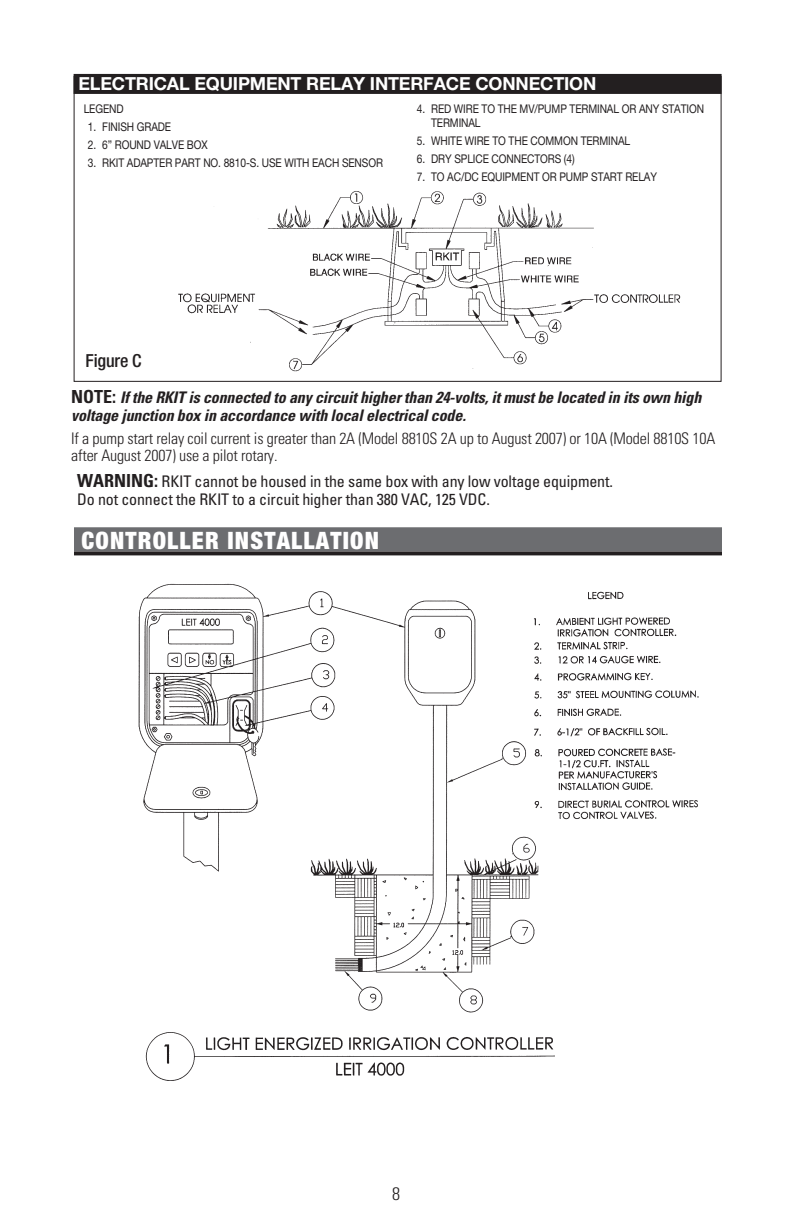
<style>
.page{position:relative;width:792px;height:1224px;background:#fff}
.page>*{position:absolute;margin:0;border:0;box-sizing:border-box;transform-origin:0 0}
._1_big_head{font:900 condensed 24px "Helvetica Neue";letter-spacing:.05em;color:#fff}
._1_head{font:700 18px "Helvetica Neue";letter-spacing:-.01em;color:#fff}
._3a_body_bold{font:500 condensed 18px "Helvetica Neue";letter-spacing:-.01em;color:#231f20}
.t1{font:300 condensed 18px "Univers";color:#231f20}
._55__Note{font:italic 700 condensed 16px/18px "Univers";letter-spacing:-.01em;color:#231f20}
._3_8pt_body{font:300 condensed 16px/17px "Univers";letter-spacing:-.01em;color:#231f20}
._5__IMPORTANT{font:condensed 16px/18px "Univers";letter-spacing:-.01em;color:#231f20}
.t2{font:12px/14px "Helvetica Neue";letter-spacing:-.01em;color:#231f20;scale:.85 1}
.s1{font-style:normal;font-size:18px}
.s2{font-weight:700;font-size:18px}
</style>
<div class="page">
<div style="left:74px;top:527px;width:648px;height:24px;background:#6c6d70"></div>
<svg style="left:74px;top:551px;width:648px;height:4px;background:#353233"></svg>
<img style="left:138px;top:583px;width:561px;height:498px">
<img style="left:178px;top:191px;width:503px;height:181px">
<div style="left:74px;top:74px;width:648px;height:20px;background:#231f20"></div>
<p class="_1_head" style="left:78px;top:72px;width:520px">ELECTRICAL EQUIPMENT RELAY INTERFACE CONNECTION</p>
<p class="t2" style="left:84px;top:102px;width:48px">LEGEND</p>
<p class="t2" style="left:88px;top:120px;width:99px">1. FINISH GRADE</p>
<p class="t2" style="left:88px;top:138px;width:142px">2. 6” ROUND VALVE BOX</p>
<p class="t2" style="left:88px;top:156px;width:349px">3. RKIT ADAPTER PART NO. 8810-S. USE WITH EACH SENSOR</p>
<p class="t2" style="left:431px;top:102px;width:323px;text-indent:-14px">4. RED WIRE TO THE MV/PUMP TERMINAL OR ANY STATION<br>TERMINAL</p>
<p class="t2" style="left:417px;top:134px;width:253px">5. WHITE WIRE TO THE COMMON TERMINAL</p>
<p class="t2" style="left:417px;top:152px;width:187px">6. DRY SPLICE CONNECTORS (4)</p>
<p class="t2" style="left:417px;top:170px;width:284px">7. TO AC/DC EQUIPMENT OR PUMP START RELAY</p>
<p class="_3a_body_bold" style="left:86px;top:350px;width:58px">Figure C</p>
<p class="_55__Note" style="left:71px;top:388px;width:632px"><span class="s1">NOTE:</span> If the RKIT is connected to any circuit higher than 24-volts, it must be located in its own high voltage junction box in accordance with local electrical code.</p>
<p class="_3_8pt_body" style="left:71px;top:429px;width:646px">If a pump start relay coil current is greater than 2A (Model 8810S 2A up to August 2007) or 10A (Model 8810S 10A after August 2007) use a pilot rotary.</p>
<p class="_5__IMPORTANT" style="left:77px;top:472px;width:537px"><span class="s2">WARNING:</span> RKIT cannot be housed in the same box with any low voltage equipment.<br>Do not connect the RKIT to a circuit higher than 380 VAC, 125 VDC.</p>
<p class="_1_big_head" style="left:81px;top:526px;width:299px">CONTROLLER INSTALLATION</p>
<p class="t1" style="left:392px;top:1183px;width:9px">8</p>
</div>
